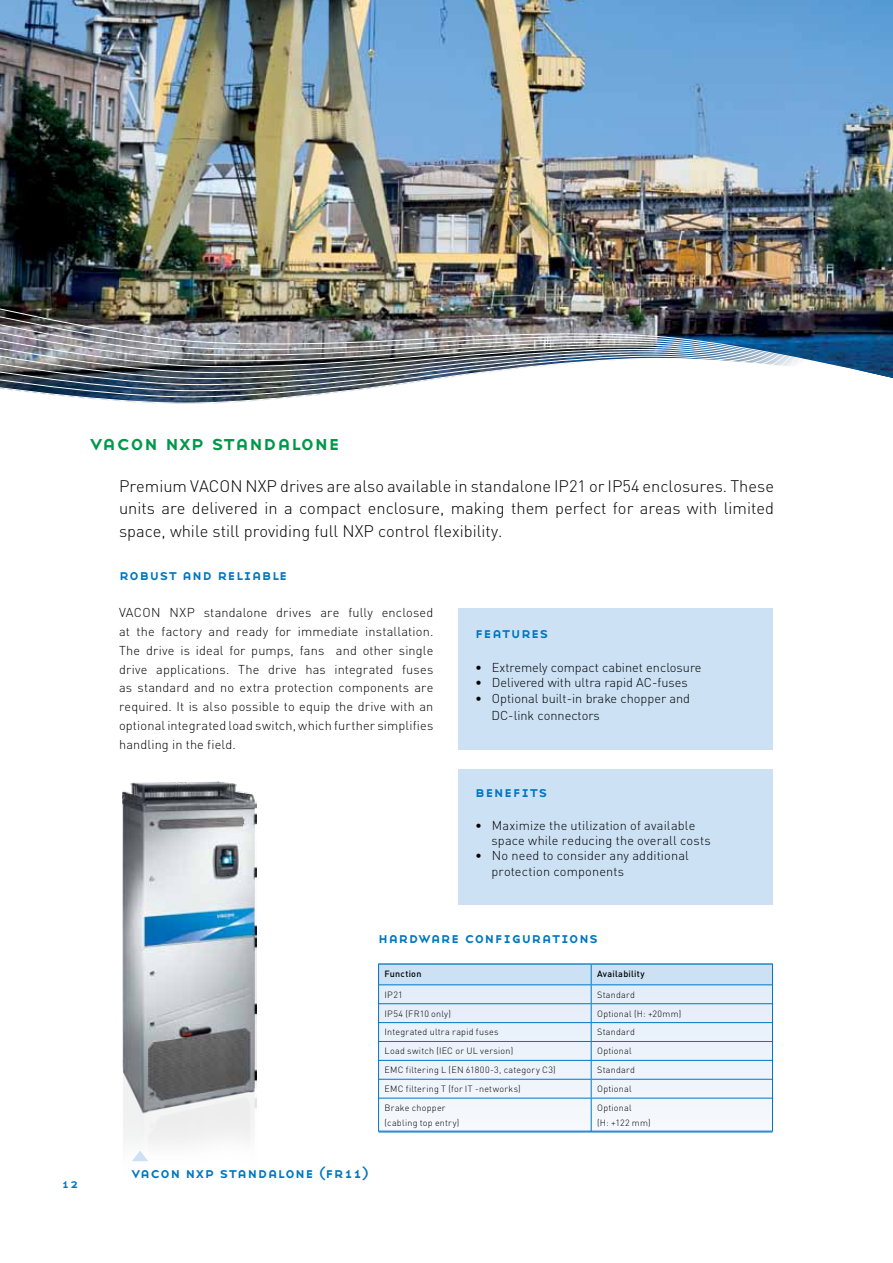
<style>
.page{position:relative;width:893px;height:1263px;background:#fff}
.page>*{position:absolute;margin:0;border:0;box-sizing:border-box;transform-origin:0 0}
.t1{font:21px "Base Nine SC";color:#00984a}
.t2{font:300 16.5px/22.5px "DIN Pro";color:#000;text-align:justify}
.t3{font:15px "Base Nine SC";letter-spacing:.01em;color:#0077c1}
.t4{font:300 12.75px/18.8px "DIN Pro";letter-spacing:.01em;color:#000}
.t5{font:12.75px "Base Nine SC";color:#0077c1}
.t6{font:300 9px/15px "DIN Pro";letter-spacing:.025em;color:#000}
.t7{font:500 9px "DIN Pro";letter-spacing:.025em;color:#000}
</style>
<div class="page">
<img style="left:0;top:0;width:893px;height:167px">
<img style="left:0;top:167px;width:893px;height:444px">
<img style="left:122px;top:781px;width:135px;height:381px">
<div style="left:379px;top:964px;width:393px;height:167px;background:#f4f8fd"></div>
<hr style="left:379px;top:1098px;width:212px;height:1px;background:#0077c1">
<hr style="left:379px;top:1131px;width:212px;height:1px;background:#0077c1">
<svg style="left:378px;top:964px;width:395px;height:134px"></svg>
<hr style="left:591px;top:1098px;width:1px;height:33px;background:#0077c1">
<hr style="left:591px;top:984px;width:182px;height:1px;background:#0077c1">
<hr style="left:591px;top:1003px;width:181px;height:1px;background:#0077c1">
<hr style="left:591px;top:1022px;width:181px;height:1px;background:#0077c1">
<hr style="left:591px;top:1041px;width:181px;height:1px;background:#0077c1">
<hr style="left:591px;top:1060px;width:181px;height:1px;background:#0077c1">
<hr style="left:591px;top:1079px;width:181px;height:1px;background:#0077c1">
<hr style="left:591px;top:1098px;width:181px;height:1px;background:#0077c1">
<hr style="left:591px;top:1131px;width:181px;height:1px;background:#0077c1">
<div style="left:459px;top:608px;width:314px;height:141px;background:#cce1f4"></div>
<div style="left:459px;top:769px;width:314px;height:136px;background:#cce1f4"></div>
<svg style="left:132px;top:1151px;width:16px;height:10px"></svg>
<h1 class="t1" style="left:90px;top:428px;width:251px">vacon nxp standalone</h1>
<p class="t2" style="left:119px;top:473px;width:656px">Premium Vacon NXP drives are also available in standalone IP21 or IP54 enclosures. These units are delivered in a compact enclosure, making them perfect for areas with limited space, while still providing full NXP control flexibility.</p>
<p class="t3" style="left:119px;top:564px;width:170px">robust and reliable</p>
<p class="t4" style="left:119px;top:602px;width:316px;text-align:justify">Vacon NXP standalone drives are fully enclosed at the factory and ready for immediate installation.<br>The drive is ideal for pumps, fans and other single drive applications. The drive has integrated fuses as standard and no extra protection components are required. It is also possible to equip the drive with an optional integrated load switch, which further simplifies handling in the field.</p>
<p class="t3" style="left:475px;top:623px;width:75px">features</p>
<p class="t4" style="left:475px;top:657px;width:228px">• Extremely compact cabinet enclosure</p>
<p class="t4" style="left:475px;top:672px;width:214px">• Delivered with ultra rapid AC-fuses</p>
<p class="t4" style="left:491px;top:689px;width:200px;line-height:16.5px;text-indent:-16px">• Optional built-in brake chopper and<br>DC-link connectors</p>
<p class="t3" style="left:475px;top:781px;width:74px">benefits</p>
<p class="t4" style="left:491px;top:816px;width:221px;line-height:15.3px;text-indent:-16px">• Maximize the utilization of available space while reducing the overall costs</p>
<p class="t4" style="left:491px;top:847px;width:199px;line-height:15.3px;text-indent:-16px">• No need to consider any additional protection components</p>
<p class="t5" style="left:62px;top:1174px;width:19px">12</p>
<p class="t3" style="left:378px;top:927px;width:221px">hardware configurations</p>
<p class="t7" style="left:385px;top:966px;width:38px">Function</p>
<p class="t7" style="left:597px;top:966px;width:49px">Availability</p>
<p class="t6" style="left:385px;top:986px;width:20px">IP21</p>
<p class="t6" style="left:597px;top:986px;width:39px">Standard</p>
<p class="t6" style="left:385px;top:1005px;width:68px">IP54 (FR10 only)</p>
<p class="t6" style="left:597px;top:1005px;width:86px">Optional (H: +20mm)</p>
<p class="t6" style="left:385px;top:1024px;width:116px">Integrated ultra rapid fuses</p>
<p class="t6" style="left:597px;top:1024px;width:39px">Standard</p>
<p class="t6" style="left:385px;top:1043px;width:130px">Load switch (IEC or UL version)</p>
<p class="t6" style="left:597px;top:1043px;width:36px">Optional</p>
<p class="t6" style="left:385px;top:1062px;width:173px">EMC filtering L (EN 61800-3, category C3)</p>
<p class="t6" style="left:597px;top:1062px;width:39px">Standard</p>
<p class="t6" style="left:385px;top:1080px;width:138px">EMC filtering T (for IT -networks)</p>
<p class="t6" style="left:597px;top:1080px;width:36px">Optional</p>
<p class="t6" style="left:385px;top:1099px;width:76px">Brake chopper (cabling top entry)</p>
<p class="t6" style="left:597px;top:1099px;width:55px">Optional<br>(H: +122 mm)</p>
<p class="t3" style="left:132px;top:1162px;width:239px">vacon nxp standalone (fr11)</p>
</div>
